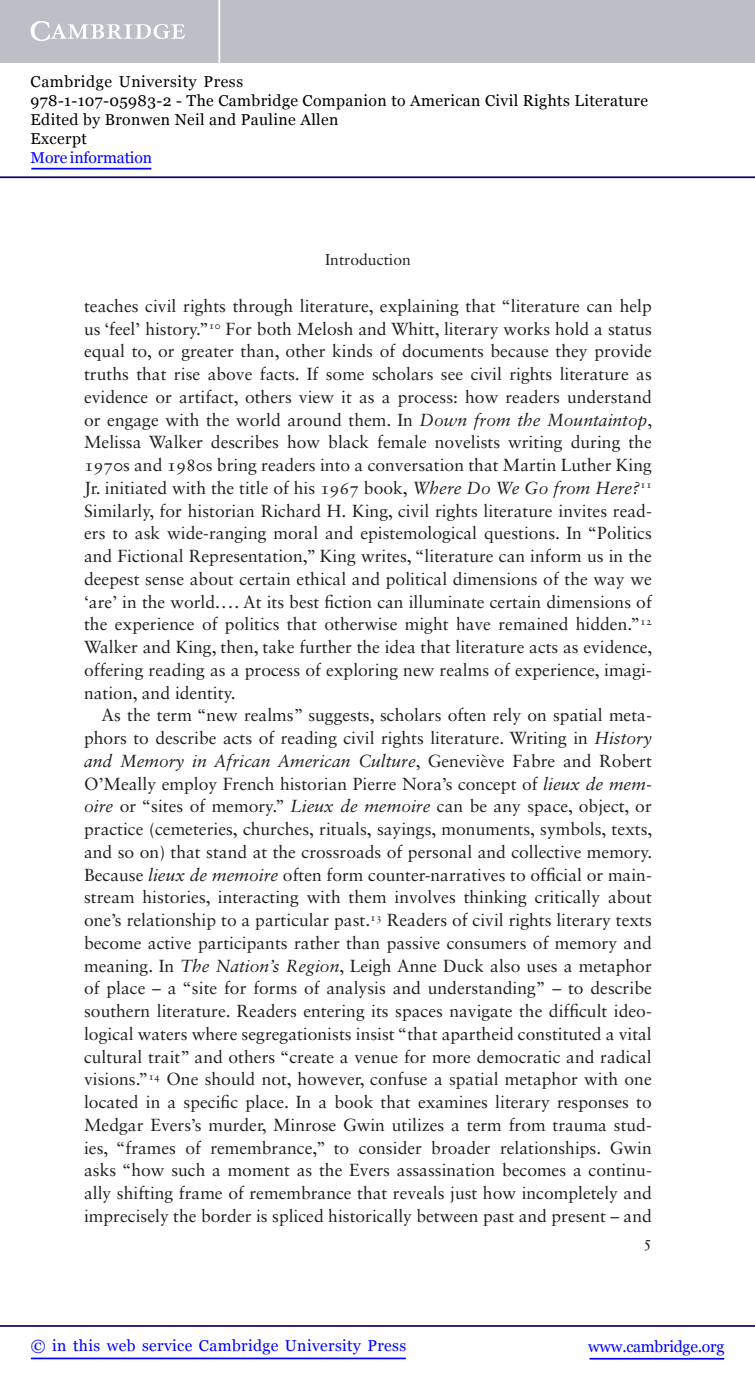
<style>
.page{position:relative;width:755px;height:1385px;background:#fff}
.page>*{position:absolute;margin:0;border:0;box-sizing:border-box;transform-origin:0 0}
.t1{font:17.5px/22.8px "Sabon LT Std";color:#231f20;text-align:justify}
.t2{font:15.75px/18.9px "Georgia";letter-spacing:.025em;color:#000}
.t3{font:15.75px "Georgia";letter-spacing:.025em;color:#00f}
.t4{font:15.75px "Georgia";letter-spacing:-.015em;color:#00f}
.t5{font:15.75px "Georgia";letter-spacing:-.01em;color:#00f}
.t6{font:15.75px "Sabon LT Std";color:#231f20}
.s1{font-style:italic}
</style>
<div class="page">
<hr style="left:589px;top:1358px;width:134px;height:1px;background:#00f">
<hr style="left:0;top:1325px;width:754px;height:2px;background:#150666">
<hr style="left:31px;top:1357px;width:374px;height:2px;background:#00f">
<div style="left:0;top:0;width:754px;height:63px;background:#bac0c6"></div>
<svg style="left:31px;top:21px;width:154px;height:20px"></svg>
<hr style="left:218px;top:0;width:2px;height:63px;background:#fff">
<hr style="left:0;top:176px;width:754px;height:2px;background:#150666">
<hr style="left:31px;top:168px;width:120px;height:1px;background:#00f">
<p class="t2" style="left:31px;top:73px;width:618px">Cambridge University Press<br>978-1-107-05983-2 - The Cambridge Companion to American Civil Rights Literature Edited by Bronwen Neil and Pauline Allen<br>Excerpt</p>
<p class="t5" style="left:31px;top:148px;width:123px">More information</p>
<p class="t6" style="left:325px;top:253px;width:87px">Introduction</p>
<p class="t1" style="left:84px;top:296px;width:569px">teaches civil rights through literature, explaining that “literature can help us ‘feel’ history.” <sup>10</sup> For both Melosh and Whitt, literary works hold a status equal to, or greater than, other kinds of documents because they provide truths that rise above facts. If some scholars see civil rights literature as evidence or artifact, others view it as a process: how readers understand or engage with the world around them. In <span class="s1">Down from the Mountaintop</span>, Melissa Walker describes how black female novelists writing during the 1970s and 1980s bring readers into a conversation that Martin Luther King Jr. initiated with the title of his 1967 book, <span class="s1">Where Do We Go from Here?</span><sup>11<br></sup>Similarly, for historian Richard H. King, civil rights literature invites read&shy;ers to ask wide-ranging moral and epistemological questions. In “Politics and Fictional Representation,” King writes, “literature can inform us in the deepest sense about certain ethical and political dimensions of the way we ‘are’ in the world. . . . At its best fiction can illuminate certain dimensions of the experience of politics that otherwise might have remained hidden.” <sup>12<br></sup>Walker and King, then, take further the idea that literature acts as evidence, offering reading as a process of exploring new realms of experience, imagi&shy;nation, and identity.</p>
<p class="t1" style="left:84px;top:705px;width:569px;text-indent:18px">As the term “new realms” suggests, scholars often rely on spatial meta&shy;phors to describe acts of reading civil rights literature. Writing in <span class="s1">History and Memory in African American Culture</span>, Genevi è ve Fabre and Robert O’Meally employ French historian Pierre Nora’s concept of <span class="s1">lieux de mem&shy;oire</span> or “sites of memory.” <span class="s1">Lieux de memoire</span> can be any space, object, or practice (cemeteries, churches, rituals, sayings, monuments, symbols, texts, and so on) that stand at the crossroads of personal and collective memory.<br>Because <span class="s1">lieux de memoire</span> often form counter-narratives to official or main&shy;stream histories, interacting with them involves thinking critically about one’s relationship to a particular past. <sup>13</sup> Readers of civil rights literary texts become active participants rather than passive consumers of memory and meaning. In <span class="s1">The Nation’s Region</span>, Leigh Anne Duck also uses a metaphor of place – a “site for forms of analysis and understanding” – to describe southern literature. Readers entering its spaces navigate the difficult ideo&shy;logical waters where segregationists insist “that apartheid constituted a vital cultural trait” and others “create a venue for more democratic and radical visions.” <sup>14</sup> One should not, however, confuse a spatial metaphor with one located in a specific place. In a book that examines literary responses to Medgar Evers ’s murder, Minrose Gwin utilizes a term from trauma stud&shy;ies, “frames of remembrance,” to consider broader relationships. Gwin asks “how such a moment as the Evers assassination becomes a continu&shy;ally shifting frame of remembrance that reveals just how incompletely and imprecisely the border is spliced historically between past and present – and</p>
<p class="t6" style="left:642px;top:1235px;width:10px">5</p>
<p class="t3" style="left:31px;top:1336px;width:376px">© in this web service Cambridge University Press</p>
<p class="t4" style="left:587px;top:1336px;width:137px">www.cambridge.org</p>
</div>
